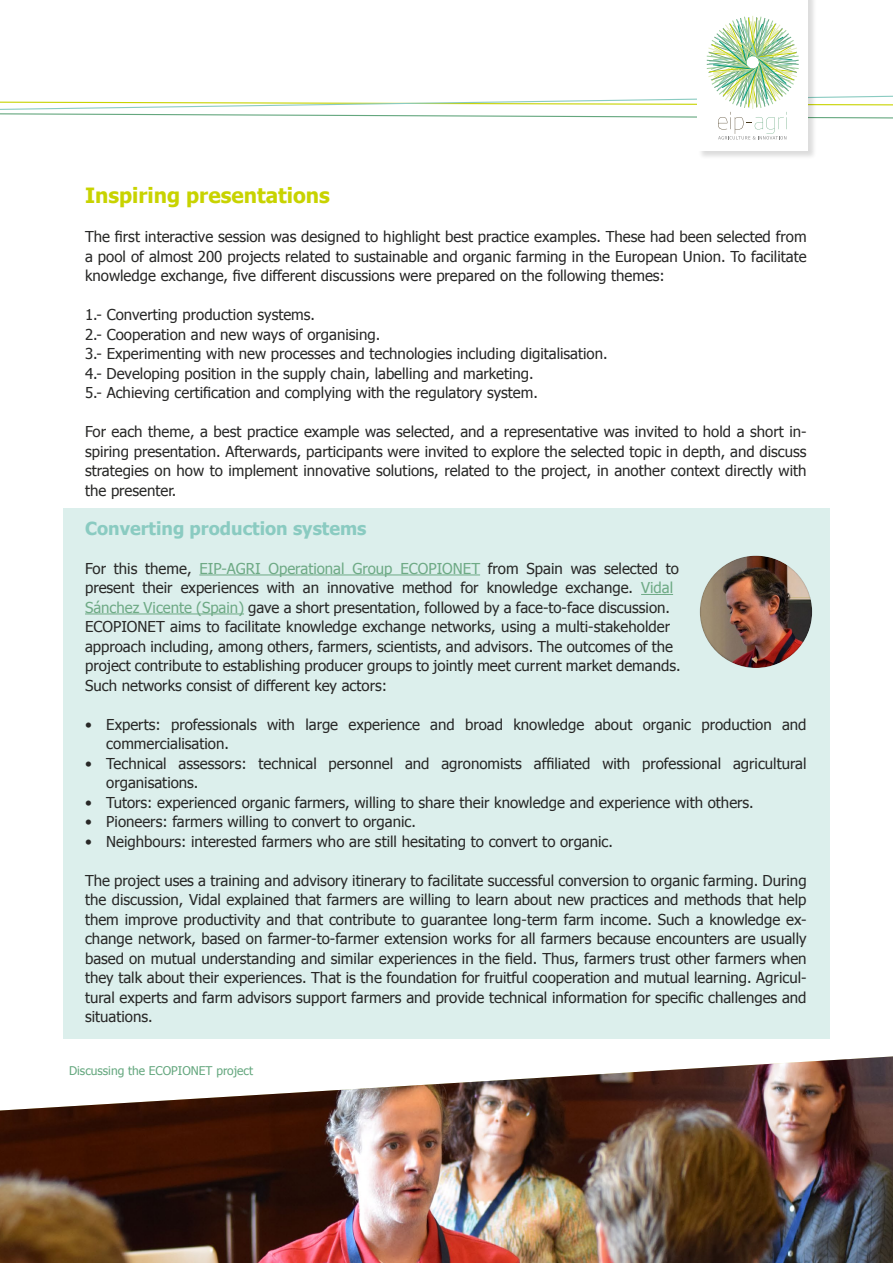
<style>
.page{position:relative;width:893px;height:1263px;background:#fff}
.page>*{position:absolute;margin:0;border:0;box-sizing:border-box;transform-origin:0 0}
.t1{font:700 21px "Tahoma";color:#c8d300}
.t2{font:700 18px "Tahoma";color:#8acbc1}
.t3{font:15px/19.5px "Tahoma";color:#282827}
.t4{font:12px "Tahoma";color:#64a77e}
.s1{color:#6eaa85}
</style>
<div class="page">
<div style="left:697px;top:0;width:120px;height:160px;background:#000;opacity:.14"></div>
<div style="left:698px;top:0;width:110px;height:151px;background:#fff"></div>
<svg style="left:0;top:16px;width:893px;height:123px"></svg>
<div style="left:63px;top:508px;width:767px;height:531px;background:#dcefec"></div>
<hr style="left:199px;top:574px;width:281px;height:1px;background:#6eaa85">
<hr style="left:641px;top:594px;width:32px;height:1px;background:#6eaa85">
<hr style="left:85px;top:613px;width:159px;height:1px;background:#6eaa85">
<div style="left:683px;top:540px;width:148px;height:128px;background:#000;opacity:.75"></div>
<img style="left:0;top:1056px;width:893px;height:207px">
<h1 class="t1" style="left:85px;top:181px;width:246px">Inspiring presentations</h1>
<p class="t3" style="left:85px;top:226px;width:723px;text-align:justify">The first interactive session was designed to highlight best practice examples. These had been selected from a pool of almost 200 projects related to sustainable and organic farming in the European Union. To facilitate knowledge exchange, five different discussions were prepared on the following themes:</p>
<p class="t3" style="left:85px;top:304px;width:524px">1.- Converting production systems.<br>2.- Cooperation and new ways of organising.<br>3.- Experimenting with new processes and technologies including digitalisation.<br>4.- Developing position in the supply chain, labelling and marketing.<br>5.- Achieving certification and complying with the regulatory system.</p>
<p class="t3" style="left:85px;top:421px;width:723px;text-align:justify">For each theme, a best practice example was selected, and a representative was invited to hold a short in&shy;spiring presentation. Afterwards, participants were invited to explore the selected topic in depth, and discuss strategies on how to implement innovative solutions, related to the project, in another context directly with the presenter.</p>
<p class="t2" style="left:85px;top:515px;width:283px">Converting production systems</p>
<p class="t3" style="left:85px;top:558px;width:597px">For this theme, <span class="s1">EIP-AGRI Operational Group ECOPIONET</span> from Spain was selected to present their experiences with an innovative method for knowledge exchange. <span class="s1">Vidal Sánchez Vicente (Spain)</span> gave a short presentation, followed by a face-to-face discussion.<br>ECOPIONET aims to facilitate knowledge exchange networks, using a multi-stakeholder approach including, among others, farmers, scientists, and advisors. The outcomes of the project contribute to establishing producer groups to jointly meet current market demands.<br>Such networks consist of different key actors:</p>
<p class="t3" style="left:106px;top:714px;width:702px;text-indent:-21px">• Experts: professionals with large experience and broad knowledge about organic production and commercialisation.</p>
<p class="t3" style="left:106px;top:753px;width:702px;text-indent:-21px">• Technical assessors: technical personnel and agronomists affiliated with professional agricultural organisations.</p>
<p class="t3" style="left:85px;top:792px;width:670px">• Tutors: experienced organic farmers, willing to share their knowledge and experience with others.</p>
<p class="t3" style="left:85px;top:811px;width:333px">• Pioneers: farmers willing to convert to organic.</p>
<p class="t3" style="left:85px;top:831px;width:530px">• Neighbours: interested farmers who are still hesitating to convert to organic.</p>
<p class="t3" style="left:85px;top:870px;width:723px;text-align:justify">The project uses a training and advisory itinerary to facilitate successful conversion to organic farming. During the discussion, Vidal explained that farmers are willing to learn about new practices and methods that help them improve productivity and that contribute to guarantee long-term farm income. Such a knowledge ex&shy;change network, based on farmer-to-farmer extension works for all farmers because encounters are usually based on mutual understanding and similar experiences in the field. Thus, farmers trust other farmers when they talk about their experiences. That is the foundation for fruitful cooperation and mutual learning. Agricul&shy;tural experts and farm advisors support farmers and provide technical information for specific challenges and situations.</p>
<p class="t4" style="left:69px;top:1063px;width:185px">Discussing the ECOPIONET project</p>
</div>
